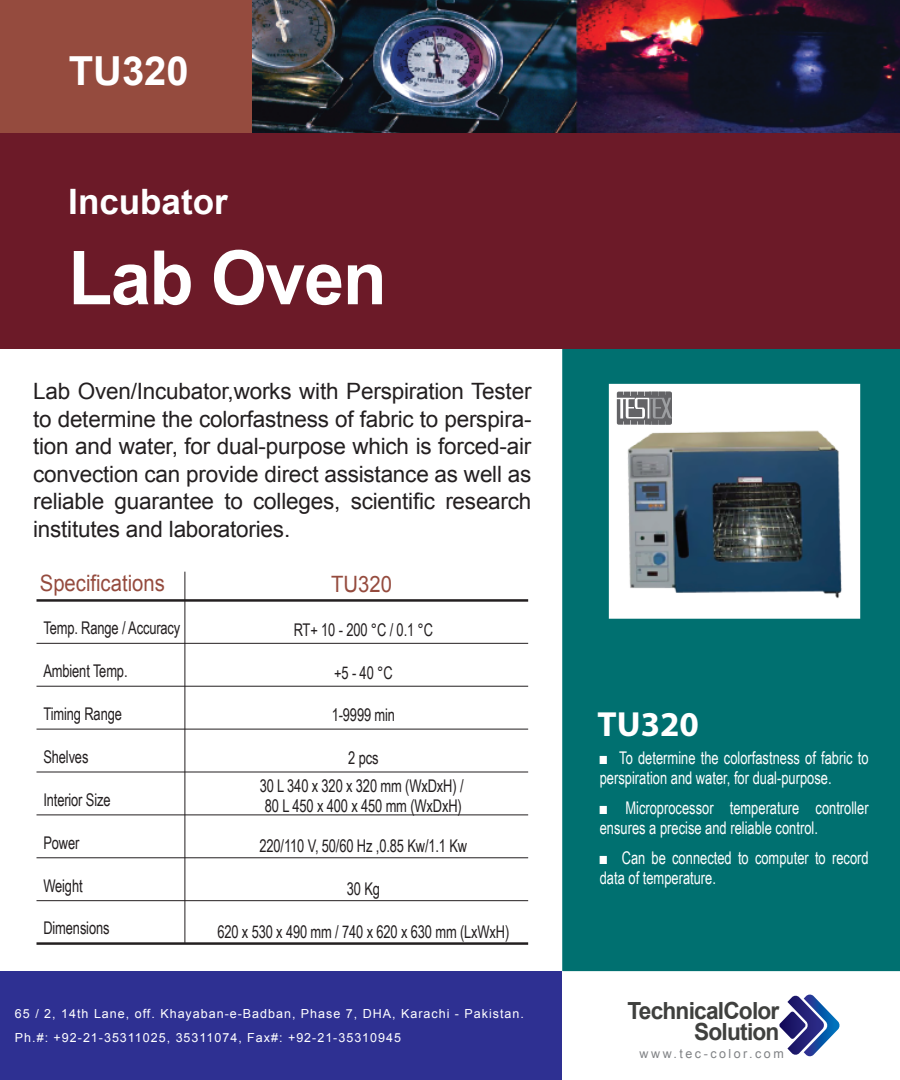
<style>
.page{position:relative;width:900px;height:1080px;background:#fff}
.page>*{position:absolute;margin:0;border:0;box-sizing:border-box;transform-origin:0 0}
.t1{font:700 75px "Arial";letter-spacing:-.02em;color:#fff;scale:.96 1}
.t2{font:700 40px "Arial";color:#fff}
.t3{font:700 35px "Arial";color:#fff}
.t4{font:700 35px "Myriad";color:#fff}
.t5{font:700 23.5px/21.2px "Arial";letter-spacing:-.035em;color:#3f403e;text-align:right;scale:.96 1}
.t6{font:22.5px/27.5px "Arial";letter-spacing:-.01em;color:#231f20;text-align:justify}
.t7{font:22.5px "Arial";color:#954b3e;scale:.9 1}
.t8{font:17.5px/27.5px "Arial Narrow";letter-spacing:-.01em;color:#231f20;text-align:center;scale:.9 1}
.t9{font:17.5px/20px "Arial Narrow";color:#fff;scale:.9 1}
.t10{font:12.5px/24px "Arial";letter-spacing:.08em;color:#fff}
.t11{font:12.5px "Arial";letter-spacing:.2em;color:#808285}
</style>
<div class="page">
<div style="left:0;top:0;width:317px;height:147px;background:#954b3e"></div>
<img style="left:252px;top:0;width:648px;height:133px">
<svg style="left:562px;top:349px;width:338px;height:622px;background:#107979"></svg>
<div style="left:0;top:133px;width:900px;height:216px;background:#6c1a28"></div>
<div style="left:0;top:971px;width:562px;height:109px;background:#2e3092"></div>
<svg style="left:779px;top:994px;width:61px;height:63px"></svg>
<hr style="left:37px;top:942px;width:491px;height:3px;background:#231f20">
<hr style="left:37px;top:900px;width:491px;height:1px;background:#231f20">
<hr style="left:37px;top:857px;width:491px;height:1px;background:#231f20">
<hr style="left:37px;top:814px;width:491px;height:1px;background:#231f20">
<hr style="left:37px;top:772px;width:491px;height:1px;background:#231f20">
<hr style="left:37px;top:729px;width:491px;height:1px;background:#231f20">
<hr style="left:37px;top:686px;width:491px;height:1px;background:#231f20">
<hr style="left:37px;top:643px;width:491px;height:1px;background:#231f20">
<hr style="left:37px;top:599px;width:491px;height:3px;background:#231f20">
<hr style="left:184px;top:572px;width:1px;height:371px;background:#231f20">
<svg style="left:617px;top:392px;width:55px;height:18px"></svg>
<img style="left:617px;top:410px;width:230px;height:213px">
<h2 class="t2" style="left:69px;top:44px;width:122px">TU320</h2>
<h3 class="t3" style="left:68px;top:179px;width:161px">Incubator</h3>
<h1 class="t1" style="left:68px;top:228px;width:333px">Lab Oven</h1>
<p class="t6" style="left:33px;top:378px;width:500px">Lab Oven/Incubator,works with Perspiration Tester to determine the colorfastness of fabric to perspira&shy;tion and water, for dual-purpose which is forced-air convection can provide direct assistance as well as reliable guarantee to colleges, scientific research institutes and laboratories.</p>
<p class="t7" style="left:40px;top:568px;width:140px">Specifications</p>
<p class="t7" style="left:331px;top:569px;width:69px">TU320</p>
<p class="t8" style="left:43px;top:614px;width:154px">Temp. Range / Accuracy</p>
<p class="t8" style="left:43px;top:656px;width:95px">Ambient Temp.</p>
<p class="t8" style="left:43px;top:699px;width:89px">Timing Range</p>
<p class="t8" style="left:43px;top:742px;width:52px">Shelves</p>
<p class="t8" style="left:43px;top:785px;width:76px">Interior Size</p>
<p class="t8" style="left:43px;top:828px;width:42px">Power</p>
<p class="t8" style="left:43px;top:871px;width:45px">Weight</p>
<p class="t8" style="left:43px;top:914px;width:75px">Dimensions</p>
<p class="t8" style="left:294px;top:615px;width:156px">RT+ 10 - 200 °C / 0.1 °C</p>
<p class="t8" style="left:334px;top:658px;width:67px">+5 - 40 °C</p>
<p class="t8" style="left:332px;top:701px;width:72px">1-9999 min</p>
<p class="t8" style="left:260px;top:744px;width:228px">2 pcs<br>30 L 340 x 320 x 320 mm (WxDxH) /</p>
<p class="t8" style="left:265px;top:791px;width:220px">80 L 450 x 400 x 450 mm (WxDxH)</p>
<p class="t8" style="left:260px;top:831px;width:232px">220/110 V, 50/60 Hz ,0.85 Kw/1.1 Kw</p>
<p class="t8" style="left:347px;top:874px;width:38px">30 Kg</p>
<p class="t8" style="left:217px;top:917px;width:326px">620 x 530 x 490 mm / 740 x 620 x 630 mm (LxWxH)</p>
<h3 class="t4" style="left:598px;top:707px;width:103px">TU320</h3>
<p class="t9" style="left:600px;top:748px;width:300px">■ To determine the colorfastness of fabric to perspiration and water, for dual-purpose.</p>
<p class="t9" style="left:600px;top:798px;width:300px">■ Microprocessor temperature controller ensures a precise and reliable control.</p>
<p class="t9" style="left:600px;top:848px;width:300px">■ Can be connected to computer to record data of temperature.</p>
<p class="t10" style="left:15px;top:1002px;width:511px">65 / 2, 14th Lane, off. Khayaban-e-Badban, Phase 7, DHA, Karachi - Pakistan.<br>Ph.#: +92-21-35311025, 35311074, Fax#: +92-21-35310945</p>
<p class="t5" style="left:627px;top:1001px;width:160px">TechnicalColor<br>Solution</p>
<p class="t11" style="left:640px;top:1046px;width:146px">www.tec-color.com</p>
</div>
